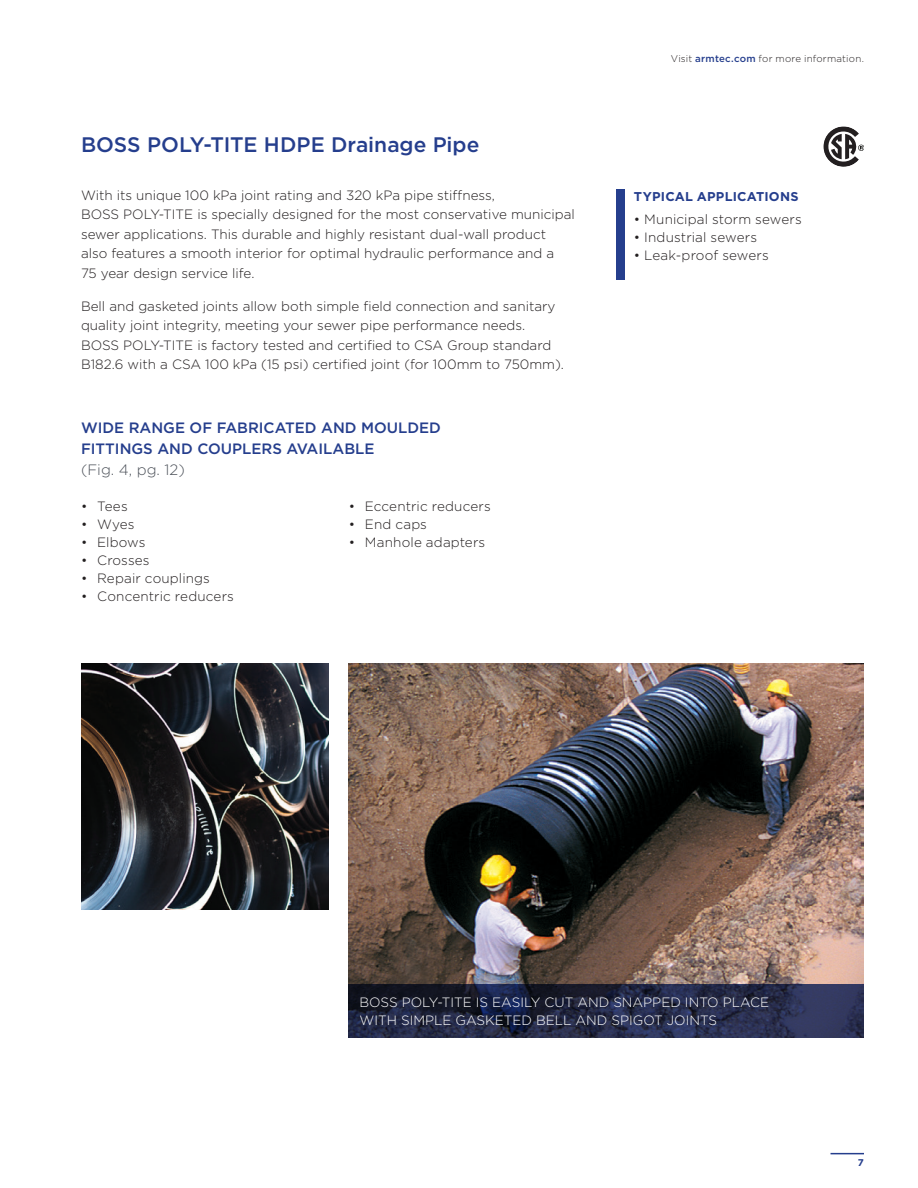
<style>
.page{position:relative;width:918px;height:1188px;background:#fff}
.page>*{position:absolute;margin:0;border:0;box-sizing:border-box;transform-origin:0 0}
.t1{font:500 21px "Gotham";color:#253e8d}
.t2{font:500 15px/21px "Gotham";color:#253e8d}
.t3{font:300 15px "Gotham";color:#4c5159}
.t4{font:300 13.5px/19.5px "Gotham";color:#231f20}
.t5{font:300 13.5px/18px "Gotham";color:#fff}
.t6{font:700 12.75px "Gotham";letter-spacing:.015em;color:#253e8d}
.t7{font:300 9.75px "Gotham";letter-spacing:.02em;color:#231f20}
.t8{font:700 9.75px "Gotham";color:#253e8d}
.s1{font-weight:500;color:#253e8d}
</style>
<div class="page">
<hr style="left:831px;top:1153px;width:33px;height:1px;background:#253e8d">
<div style="left:616px;top:190px;width:9px;height:90px;background:#253e8d"></div>
<svg style="left:824px;top:126px;width:40px;height:41px"></svg>
<img style="left:81px;top:663px;width:247px;height:246px">
<img style="left:349px;top:663px;width:515px;height:321px">
<svg style="left:349px;top:984px;width:515px;height:54px;background:#222844"></svg>
<h1 class="t1" style="left:81px;top:131px;width:400px">BOSS POLY-TITE HDPE Drainage Pipe</h1>
<p class="t4" style="left:81px;top:185px;width:495px">With its unique 100 kPa joint rating and 320 kPa pipe stiffness,<br>BOSS POLY-TITE is specially designed for the most conservative municipal sewer applications. This durable and highly resistant dual-wall product also features a smooth interior for optimal hydraulic performance and a<br>75 year design service life.</p>
<p class="t4" style="left:81px;top:296px;width:485px">Bell and gasketed joints allow both simple field connection and sanitary quality joint integrity, meeting your sewer pipe performance needs.<br>BOSS POLY-TITE is factory tested and certified to CSA Group standard B182.6 with a CSA 100 kPa (15 psi) certified joint (for 100mm to 750mm).</p>
<p class="t2" style="left:81px;top:417px;width:362px">WIDE RANGE OF FABRICATED AND MOULDED<br>FITTINGS AND COUPLERS AVAILABLE</p>
<p class="t3" style="left:81px;top:461px;width:105px">(Fig. 4, pg. 12)</p>
<p class="t4" style="left:81px;top:496px;width:48px">• Tees</p>
<p class="t4" style="left:81px;top:514px;width:55px">• Wyes</p>
<p class="t4" style="left:81px;top:532px;width:66px">• Elbows</p>
<p class="t4" style="left:81px;top:550px;width:70px">• Crosses</p>
<p class="t4" style="left:81px;top:568px;width:130px">• Repair couplings</p>
<p class="t4" style="left:81px;top:586px;width:154px">• Concentric reducers</p>
<p class="t4" style="left:349px;top:496px;width:144px">• Eccentric reducers</p>
<p class="t4" style="left:349px;top:514px;width:80px">• End caps</p>
<p class="t4" style="left:349px;top:532px;width:138px">• Manhole adapters</p>
<p class="t7" style="left:671px;top:52px;width:195px">Visit <span class="s1">armtec.com</span> for more information.</p>
<p class="t6" style="left:634px;top:188px;width:166px">TYPICAL APPLICATIONS</p>
<p class="t4" style="left:634px;top:209px;width:169px">• Municipal storm sewers</p>
<p class="t4" style="left:634px;top:227px;width:125px">• Industrial sewers</p>
<p class="t4" style="left:634px;top:245px;width:136px">• Leak-proof sewers</p>
<p class="t5" style="left:360px;top:993px;width:411px">BOSS POLY-TITE IS EASILY CUT AND SNAPPED INTO PLACE<br>WITH SIMPLE GASKETED BELL AND SPIGOT JOINTS</p>
<p class="t8" style="left:858px;top:1156px;width:8px">7</p>
</div>
